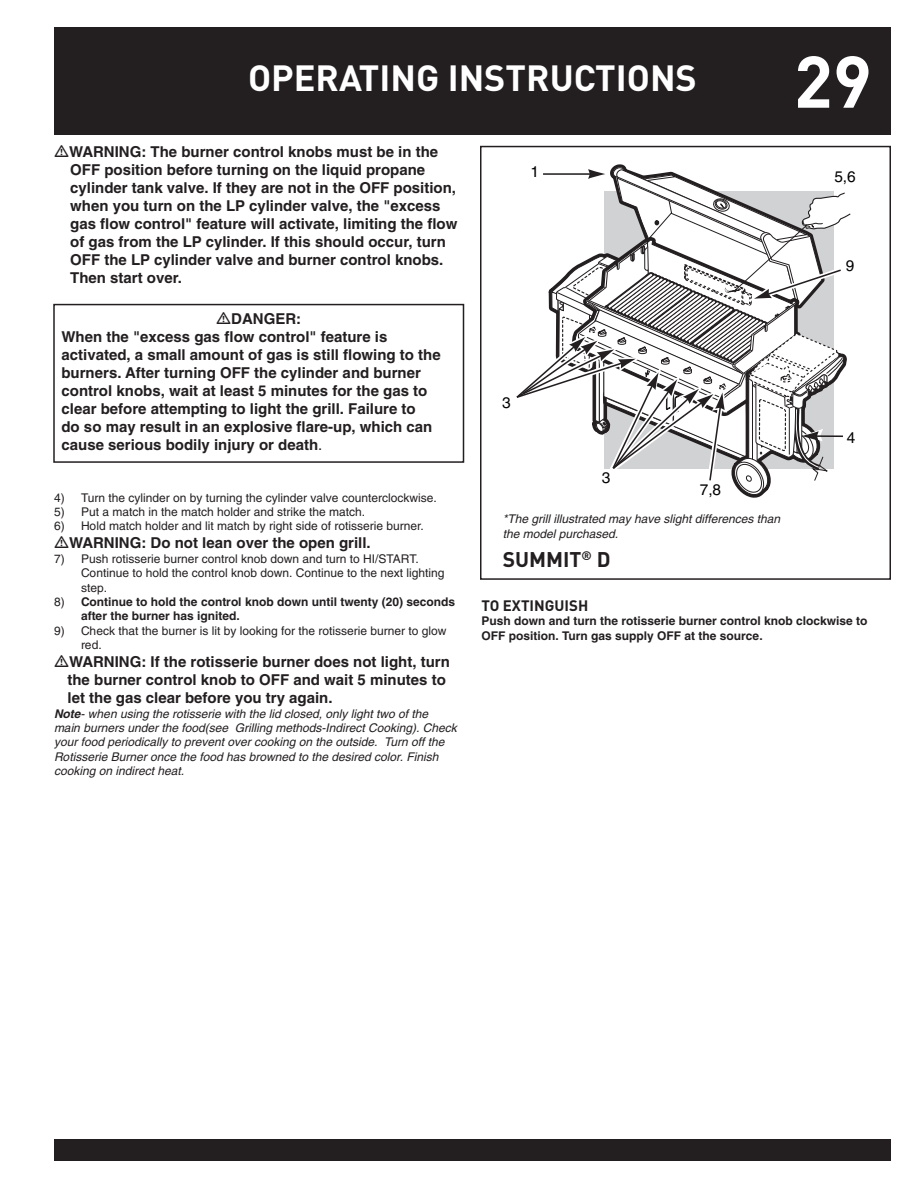
<style>
.page{position:relative;width:918px;height:1188px;background:#fff}
.page>*{position:absolute;margin:0;border:0;box-sizing:border-box;transform-origin:0 0}
.t1{font:72px "DI Nkerned";color:#fff}
.t2{font:36px "DI Nkerned";color:#fff}
.t3{font:21px "DI Nkerned";color:#231f20}
.t4{font:15.3px "Helvetica";color:#000}
.t5{font:700 15px/18px "Helvetica";color:#231f20}
.t6{font:15px "DI Nkerned";color:#231f20}
.t7{font:12px/14.4px "Helvetica";color:#231f20}
.t8{font:italic 12px/14.4px "Helvetica";color:#231f20}
.t9{font:700 12px/14.4px "Helvetica";color:#231f20}
.s1{font-weight:400}
.s2{font-weight:700}
</style>
<div class="page">
<div style="left:54px;top:27px;width:837px;height:108px;background:#231f20"></div>
<div style="left:54px;top:1139px;width:837px;height:22px;background:#231f20"></div>
<div style="left:53px;top:304px;width:411px;height:159px;border:2px solid #231f20"></div>
<svg style="left:516px;top:164px;width:335px;height:334px"></svg>
<div style="left:480px;top:146px;width:411px;height:434px;border:2px solid #231f20"></div>
<h2 class="t2" style="left:248px;top:65px;width:450px">OPERATING INSTRUCTIONS</h2>
<h1 class="t1" style="left:794px;top:56px;width:80px">29</h1>
<p class="t5" style="left:69px;top:145px;width:390px">WARNING: The burner control knobs must be in the OFF position before turning on the liquid propane cylinder tank valve. If they are not in the OFF position, when you turn on the LP cylinder valve, the "excess gas flow control" feature will activate, limiting the flow of gas from the LP cylinder. If this should occur, turn OFF the LP cylinder valve and burner control knobs.<br>Then start over.</p>
<p class="t5" style="left:61px;top:311px;width:381px;text-indent:170px">DANGER:<br>When the "excess gas flow control" feature is activated, a small amount of gas is still flowing to the burners. After turning OFF the cylinder and burner control knobs, wait at least 5 minutes for the gas to clear before attempting to light the grill. Failure to<br>do so may result in an explosive flare-up, which can cause serious bodily injury or death<span class="s1">.</span></p>
<p class="t7" style="left:54px;top:491px;width:384px">4) Turn the cylinder on by turning the cylinder valve counterclockwise.</p>
<p class="t7" style="left:54px;top:506px;width:313px">5) Put a match in the match holder and strike the match.</p>
<p class="t7" style="left:54px;top:520px;width:371px">6) Hold match holder and lit match by right side of rotisserie burner.</p>
<p class="t5" style="left:69px;top:536px;width:303px">WARNING: Do not lean over the open grill.</p>
<p class="t7" style="left:81px;top:553px;width:365px;text-indent:-27px">7) Push rotisserie burner control knob down and turn to HI/START.<br>Continue to hold the control knob down. Continue to the next lighting step.</p>
<p class="t9" style="left:81px;top:596px;width:376px;text-indent:-27px"><span class="s1">8)</span> Continue to hold the control knob down until twenty (20) seconds after the burner has ignited.</p>
<p class="t7" style="left:81px;top:625px;width:367px;text-indent:-27px">9) Check that the burner is lit by looking for the rotisserie burner to glow red.</p>
<p class="t5" style="left:68px;top:654px;width:384px">WARNING: If the rotisserie burner does not light, turn the burner control knob to OFF and wait 5 minutes to let the gas clear before you try again.</p>
<p class="t8" style="left:54px;top:707px;width:404px"><span class="s2">Note</span>- when using the rotisserie with the lid closed, only light two of the main burners under the food(see Grilling methods-Indirect Cooking). Check your food periodically to prevent over cooking on the outside. Turn off the Rotisserie Burner once the food has browned to the desired color. Finish cooking on indirect heat.</p>
<p class="t4" style="left:530px;top:166px;width:10px">1</p>
<p class="t4" style="left:834px;top:171px;width:23px">5,6</p>
<p class="t4" style="left:846px;top:260px;width:10px">9</p>
<p class="t4" style="left:502px;top:397px;width:10px">3</p>
<p class="t4" style="left:847px;top:432px;width:10px">4</p>
<p class="t4" style="left:602px;top:472px;width:10px">3</p>
<p class="t4" style="left:700px;top:484px;width:23px">7,8</p>
<p class="t8" style="left:503px;top:513px;width:279px">*The grill illustrated may have slight differences than the model purchased.</p>
<h3 class="t3" style="left:503px;top:552px;width:109px">SUMMIT<sup>®</sup> D</h3>
<p class="t6" style="left:482px;top:600px;width:108px">TO EXTINGUISH</p>
<p class="t9" style="left:482px;top:615px;width:388px">Push down and turn the rotisserie burner control knob clockwise to<br>OFF position. Turn gas supply OFF at the source.</p>
</div>
